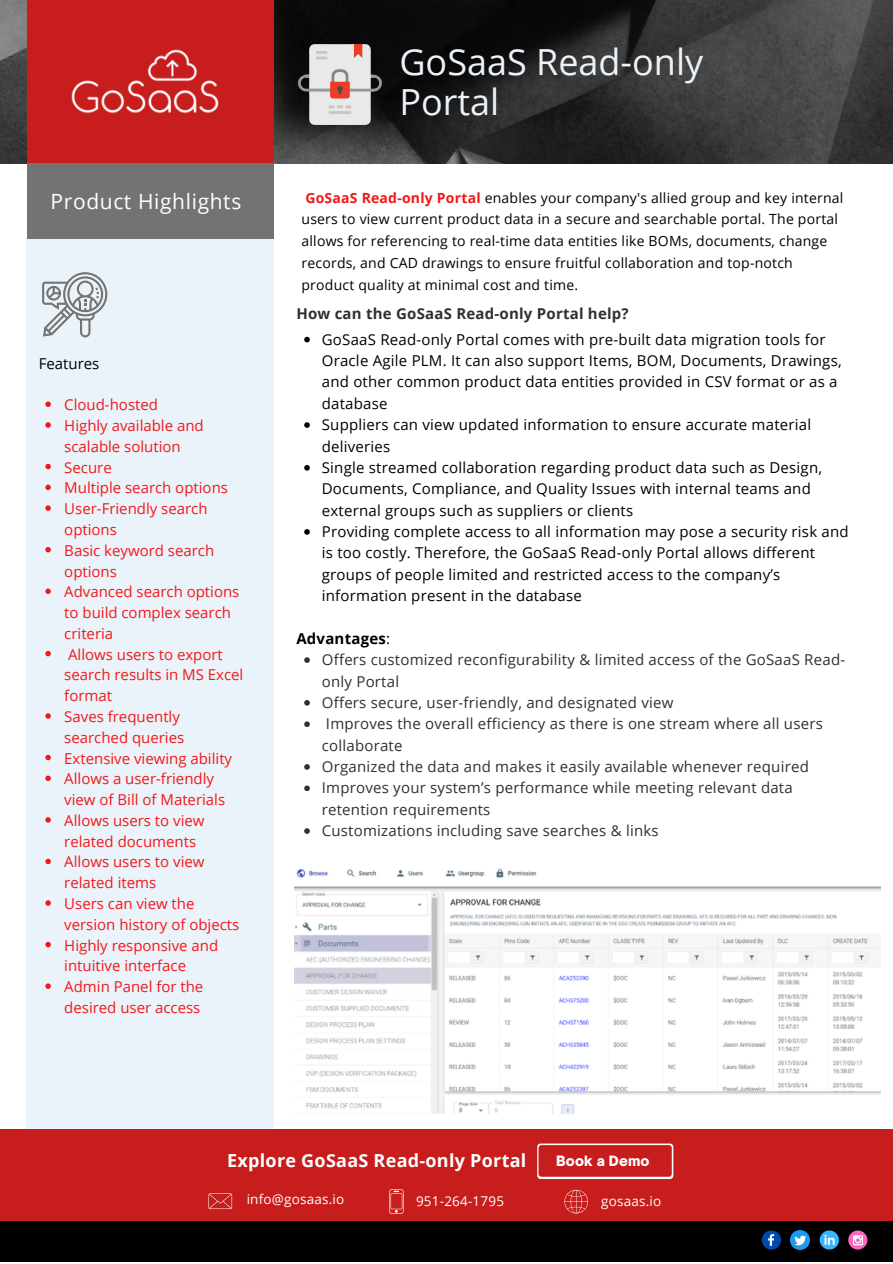
<style>
.page{position:relative;width:893px;height:1264px;background:#fff}
.page>*{position:absolute;margin:0;border:0;box-sizing:border-box;transform-origin:0 0}
.t1{font:36px/40.5px "Open Sans";color:#ebf3fa}
.t2{font:21px "Open Sans";letter-spacing:.03em;color:#fff}
.t3{font:19.5px "Open Sans";letter-spacing:.015em;color:#fff}
.t4{font:700 18px "Open Sans";letter-spacing:.015em;color:#fff}
.t5{font:15px/21.3px "Open Sans";letter-spacing:.015em;color:#000}
.t6{font:15px/20.7px "Open Sans";color:#f21818}
.t7{font:15px/21.3px "Open Sans";letter-spacing:.015em;color:#303030}
.t8{font:700 15px "Open Sans";letter-spacing:.015em;color:#303030}
.t9{font:700 15px "Open Sans";letter-spacing:.015em;color:#000}
.t10{font:13.95px/21.8px "Open Sans";letter-spacing:.015em;color:#000}
.t11{font:900 13.65px "Open Sauce One";letter-spacing:.015em;color:#fff}
.t12{font:13.5px "Open Sans";letter-spacing:.015em;color:#fff}
.s1{font-weight:700;color:#f21818}
.s2{font-weight:400}
</style>
<div class="page">
<img style="left:0;top:0;width:892px;height:163px">
<div style="left:26px;top:239px;width:247px;height:1022px;background:#ebf3fa"></div>
<div style="left:27px;top:0;width:246px;height:163px;background:#c81d1d"></div>
<img style="left:71px;top:49px;width:148px;height:65px">
<div style="left:27px;top:163px;width:246px;height:75px;background:#737373"></div>
<div style="left:0;top:1129px;width:892px;height:132px;background:#c81d1d"></div>
<div style="left:0;top:1221px;width:892px;height:41px;background:#000"></div>
<svg style="left:761px;top:1230px;width:20px;height:19px"></svg>
<svg style="left:819px;top:1230px;width:19px;height:19px"></svg>
<svg style="left:848px;top:1230px;width:19px;height:19px"></svg>
<svg style="left:852px;top:1235px;width:10px;height:10px"></svg>
<svg style="left:389px;top:1189px;width:14px;height:24px"></svg>
<svg style="left:208px;top:1193px;width:24px;height:15px"></svg>
<svg style="left:564px;top:1189px;width:24px;height:24px"></svg>
<svg style="left:537px;top:1143px;width:136px;height:35px"></svg>
<div style="left:538px;top:1145px;width:133px;height:31px;background:#c81d1d;border-radius:3px"></div>
<svg style="left:42px;top:272px;width:65px;height:65px"></svg>
<img style="left:299px;top:44px;width:82px;height:80px">
<img style="left:294px;top:868px;width:586px;height:245px">
<svg style="left:304px;top:337px;width:6px;height:5px"></svg>
<svg style="left:304px;top:422px;width:6px;height:6px"></svg>
<svg style="left:304px;top:465px;width:6px;height:5px"></svg>
<svg style="left:304px;top:529px;width:6px;height:5px"></svg>
<svg style="left:304px;top:657px;width:6px;height:6px"></svg>
<svg style="left:304px;top:700px;width:6px;height:5px"></svg>
<svg style="left:304px;top:721px;width:6px;height:6px"></svg>
<svg style="left:304px;top:764px;width:6px;height:5px"></svg>
<svg style="left:304px;top:785px;width:6px;height:6px"></svg>
<svg style="left:304px;top:828px;width:6px;height:5px"></svg>
<svg style="left:45px;top:401px;width:6px;height:6px"></svg>
<svg style="left:45px;top:422px;width:6px;height:6px"></svg>
<svg style="left:45px;top:464px;width:6px;height:5px"></svg>
<svg style="left:45px;top:484px;width:6px;height:6px"></svg>
<svg style="left:45px;top:505px;width:6px;height:6px"></svg>
<svg style="left:45px;top:547px;width:6px;height:5px"></svg>
<svg style="left:45px;top:588px;width:6px;height:6px"></svg>
<svg style="left:45px;top:651px;width:6px;height:5px"></svg>
<svg style="left:45px;top:713px;width:6px;height:5px"></svg>
<svg style="left:45px;top:754px;width:6px;height:6px"></svg>
<svg style="left:45px;top:775px;width:6px;height:6px"></svg>
<svg style="left:45px;top:817px;width:6px;height:5px"></svg>
<svg style="left:45px;top:858px;width:6px;height:6px"></svg>
<svg style="left:45px;top:900px;width:6px;height:5px"></svg>
<svg style="left:45px;top:941px;width:6px;height:6px"></svg>
<svg style="left:45px;top:983px;width:6px;height:5px"></svg>
<img style="left:790px;top:1230px;width:19px;height:19px">
<h2 class="t2" style="left:51px;top:187px;width:192px">Product Highlights</h2>
<p class="t5" style="left:39px;top:352px;width:62px">Features</p>
<p class="t6" style="left:64px;top:394px;width:181px">Cloud-hosted<br>Highly available and scalable solution<br>Secure<br>Multiple search options<br>User-Friendly search options<br>Basic keyword search options<br>Advanced search options to build complex search criteria<br>Allows users to export search results in MS Excel format<br>Saves frequently searched queries<br>Extensive viewing ability<br>Allows a user-friendly view of Bill of Materials<br>Allows users to view related documents<br>Allows users to view related items<br>Users can view the version history of objects<br>Highly responsive and intuitive interface<br>Admin Panel for the desired user access</p>
<h1 class="t1" style="left:399px;top:41px;width:305px">GoSaaS Read-only<br>Portal</h1>
<p class="t10" style="left:301px;top:186px;width:543px"><span class="s1">GoSaaS Read-only Portal</span> enables your company's allied group and key internal users to view current product data in a secure and searchable portal. The portal allows for referencing to real-time data entities like BOMs, documents, change records, and CAD drawings to ensure fruitful collaboration and top-notch product quality at minimal cost and time.</p>
<p class="t8" style="left:296px;top:303px;width:334px">How can the GoSaaS Read-only Portal help?</p>
<p class="t5" style="left:322px;top:328px;width:528px">GoSaaS Read-only Portal comes with pre-built data migration tools for Oracle Agile PLM. It can also support Items, BOM, Documents, Drawings, and other common product data entities provided in CSV format or as a database<br>Suppliers can view updated information to ensure accurate material deliveries<br>Single streamed collaboration regarding product data such as Design, Documents, Compliance, and Quality Issues with internal teams and external groups such as suppliers or clients<br>Providing complete access to all information may pose a security risk and is too costly. Therefore, the GoSaaS Read-only Portal allows different groups of people limited and restricted access to the company’s information present in the database</p>
<p class="t9" style="left:296px;top:627px;width:95px">Advantages<span class="s2">:</span></p>
<p class="t7" style="left:322px;top:648px;width:525px">Offers customized reconfigurability &amp; limited access of the GoSaaS Read&shy;only Portal<br>Offers secure, user-friendly, and designated view<br>Improves the overall efficiency as there is one stream where all users collaborate<br>Organized the data and makes it easily available whenever required Improves your system’s performance while meeting relevant data retention requirements<br>Customizations including save searches &amp; links</p>
<h3 class="t3" style="left:284px;top:1142px;width:387px">To learn more about ETS contact us here.</h3>
<p class="t12" style="left:247px;top:1189px;width:99px">info@gosaas.io</p>
<p class="t12" style="left:416px;top:1191px;width:89px">951-264-1795</p>
<p class="t12" style="left:601px;top:1191px;width:62px">gosaas.io</p>
<p class="t4" style="left:227px;top:1148px;width:301px">Explore GoSaaS Read-only Portal</p>
<p class="t11" style="left:556px;top:1152px;width:95px">Book a Demo</p>
<p class="t12" style="left:416px;top:1183px;width:89px">951-264-1795</p>
</div>
